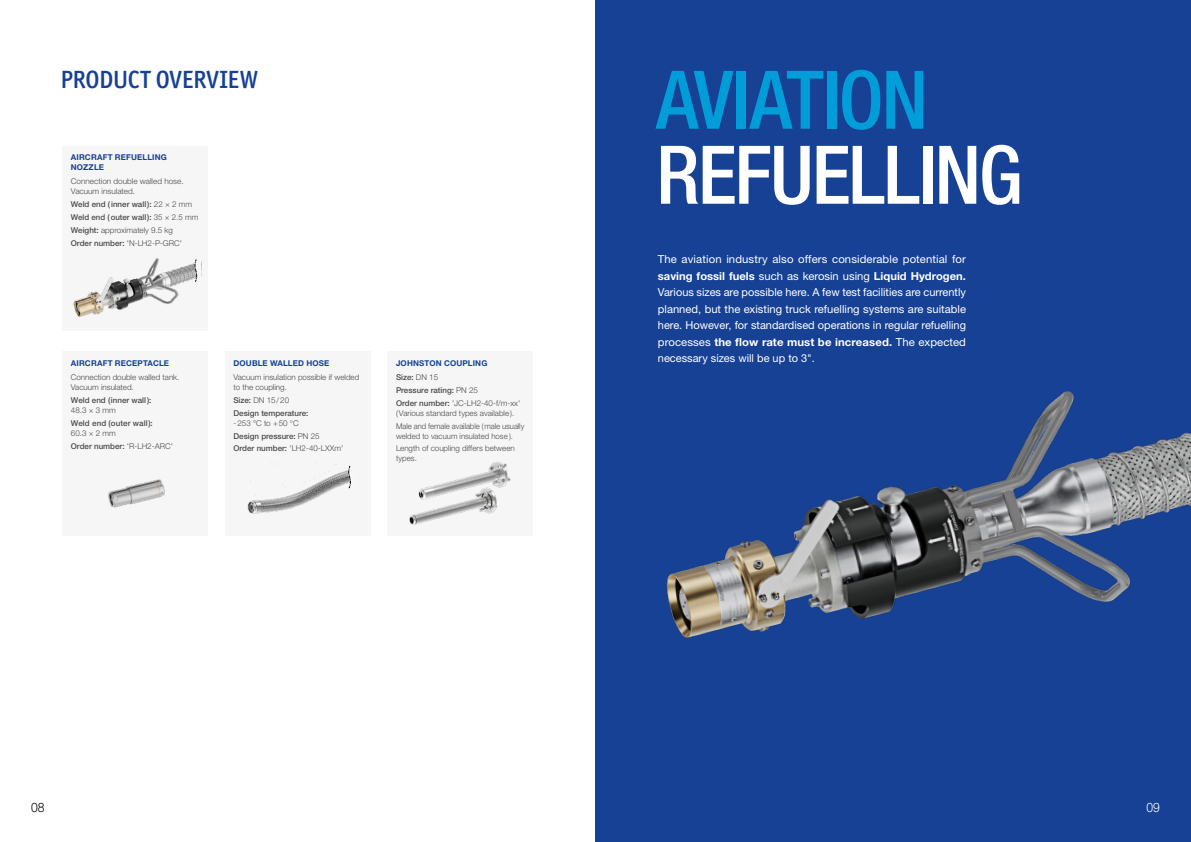
<style>
.page{position:relative;width:1191px;height:842px;background:#fff}
.page>*{position:absolute;margin:0;border:0;box-sizing:border-box;transform-origin:0 0}
.t1{font:500 condensed 81px "Helvetica Neue LTW1 G";letter-spacing:-.025em;color:#fff}
.t2{font:500 condensed 81px "Helvetica Neue LTW1 G";letter-spacing:-.025em;color:#009dd8}
.t3{font:500 25px "Officina Sans ITC Std";letter-spacing:-.01em;color:#164194}
.t4{font:300 13px "Helvetica Neue LTW1 G";color:#000;scale:.93 1}
.t5{font:300 13px "Helvetica Neue LTW1 G";color:#fff;scale:.93 1}
.t6{font:11px/16.5px "Helvetica Neue LTW1 G";color:#fff;text-align:justify}
.t7{font:300 8px/12.8px "Helvetica Neue LTW1 G";color:#4a4a49}
.t8{font:500 8px/12.8px "Helvetica Neue LTW1 G";color:#4a4a49}
.t9{font:700 8px/10px "Helvetica Neue LTW1 G";letter-spacing:.02em;color:#164194}
.s1{font-weight:300}
.s2{font-weight:500}
.s3{font-weight:500;color:#4a4a49}
.s4{font-weight:300;color:#4a4a49}
.s5{font-weight:700}
</style>
<div class="page">
<div style="left:62px;top:146px;width:146px;height:184px;background:#f6f6f6"></div>
<div style="left:62px;top:351px;width:146px;height:185px;background:#f6f6f6"></div>
<div style="left:387px;top:351px;width:146px;height:185px;background:#f6f6f6"></div>
<div style="left:225px;top:351px;width:145px;height:185px;background:#f6f6f6"></div>
<div style="left:595px;top:0;width:596px;height:842px;background:#164194"></div>
<img style="left:434px;top:461px;width:77px;height:26px">
<img style="left:409px;top:486px;width:93px;height:39px">
<img style="left:247px;top:462px;width:101px;height:52px">
<svg style="left:348px;top:465px;width:3px;height:24px"></svg>
<img style="left:666px;top:391px;width:525px;height:248px">
<img style="left:73px;top:258px;width:121px;height:59px">
<svg style="left:194px;top:259px;width:4px;height:23px"></svg>
<img style="left:108px;top:479px;width:57px;height:29px">
<h2 class="t3" style="left:60px;top:65px;width:199px">PRODUCT OVERVIEW</h2>
<p class="t9" style="left:71px;top:152px;width:97px">AIRCRAFT REFUELLING<br>NOZZLE</p>
<p class="t7" style="left:71px;top:177px;width:114px;line-height:10px">Connection double walled hose.<br>Vacuum insulated.</p>
<p class="t8" style="left:71px;top:198px;width:129px">Weld end (inner wall): <span class="s1">22 × 2 mm<br></span>Weld end (outer wall): <span class="s1">35 × 2.5 mm<br></span>Weight: <span class="s1">approximately 9.5 kg<br></span>Order number: <span class="s1">'N-LH2-P-GRC'</span></p>
<p class="t9" style="left:71px;top:358px;width:100px">AIRCRAFT RECEPTACLE</p>
<p class="t7" style="left:71px;top:372px;width:110px;line-height:10px">Connection double walled tank.<br>Vacuum insulated.</p>
<p class="t8" style="left:71px;top:394px;width:82px">Weld end (inner wall):</p>
<p class="t7" style="left:71px;top:404px;width:46px">48.3 × 3 mm</p>
<p class="t8" style="left:71px;top:416px;width:83px">Weld end (outer wall):</p>
<p class="t7" style="left:71px;top:426px;width:104px">60.3 × 2 mm<br><span class="s2">Order number:</span> 'R-LH2-ARC'</p>
<p class="t9" style="left:233px;top:358px;width:97px">DOUBLE WALLED HOSE</p>
<p class="t7" style="left:233px;top:372px;width:127px;line-height:10px">Vacuum insulation possible if welded to the coupling.</p>
<p class="t8" style="left:233px;top:394px;width:76px">Size: <span class="s1">DN 15/20<br></span>Design temperature:</p>
<p class="t7" style="left:233px;top:416px;width:111px">-253 °C to +50 °C<br><span class="s2">Design pressure:</span> PN 25<br><span class="s2">Order number:</span> 'LH2-40-LXXm'</p>
<p class="t9" style="left:396px;top:356px;width:93px;line-height:14.3px">JOHNSTON COUPLING<br><span class="s3">Size:</span> <span class="s4">DN 15</span></p>
<p class="t8" style="left:396px;top:384px;width:126px">Pressure rating: <span class="s1">PN 25<br></span>Order number: <span class="s1">'JC-LH2-40-f/m-xx'</span></p>
<p class="t7" style="left:396px;top:406px;width:130px">(Various standard types available).<br>Male and female available (male usually</p>
<p class="t7" style="left:396px;top:429px;width:120px">welded to vacuum insulated hose ).<br>Length of coupling differs between</p>
<p class="t7" style="left:396px;top:452px;width:22px">types.</p>
<h1 class="t2" style="left:656px;top:51px;width:273px">AVIATION</h1>
<h1 class="t1" style="left:656px;top:126px;width:368px">REFUELLING</h1>
<p class="t6" style="left:658px;top:251px;width:310px">The aviation industry also offers considerable potential for <span class="s5">saving fossil fuels</span> such as kerosin using <span class="s5">Liquid Hydrogen.<br></span>Various sizes are possible here. A few test facilities are currently planned, but the existing truck refuelling systems are suitable here. However, for standardised operations in regular refuelling processes <span class="s5">the flow rate must be increased.</span> The expected necessary sizes will be up to 3".</p>
<h3 class="t4" style="left:31px;top:799px;width:16px">08</h3>
<h3 class="t5" style="left:1146px;top:799px;width:16px">09</h3>
</div>
